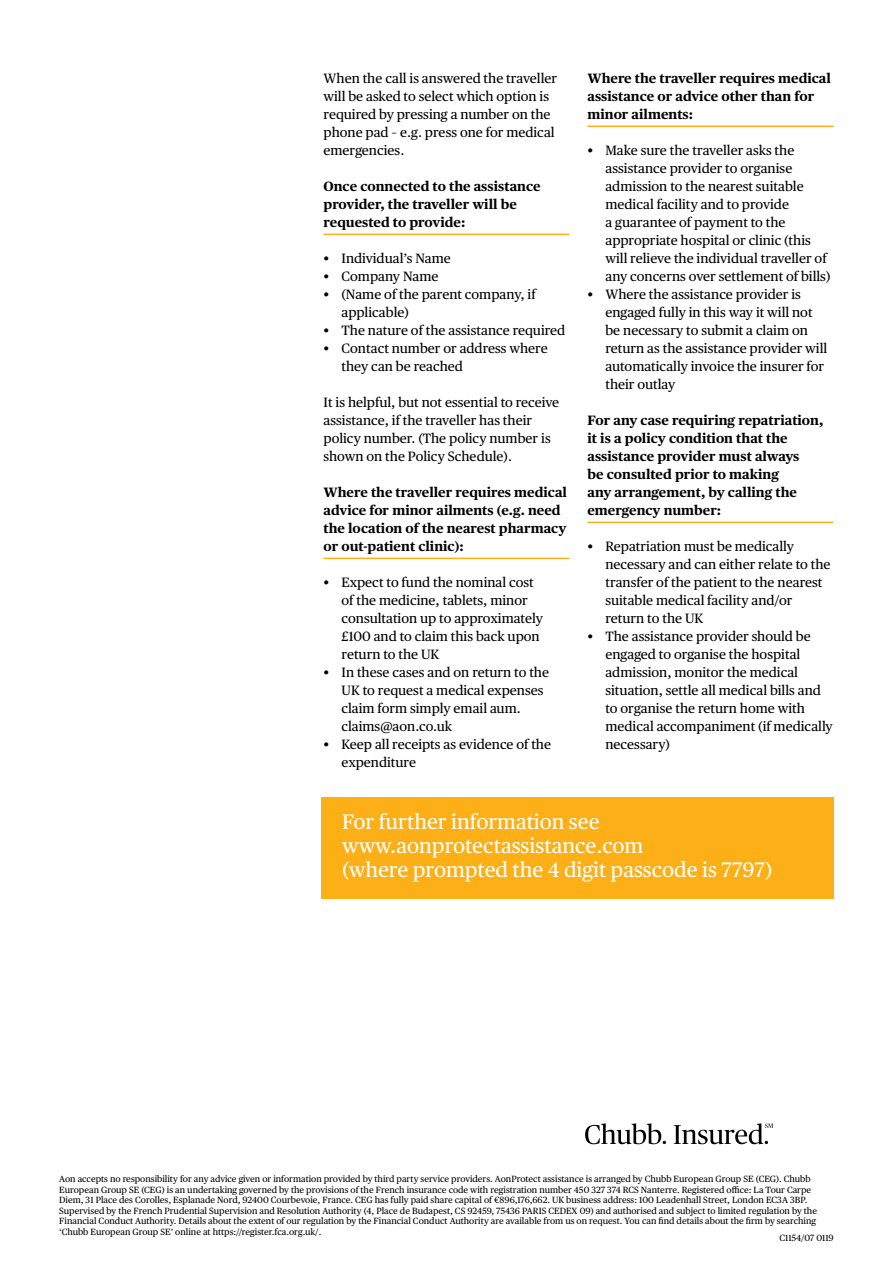
<style>
.page{position:relative;width:893px;height:1263px;background:#fff}
.page>*{position:absolute;margin:0;border:0;box-sizing:border-box;transform-origin:0 0}
.Body_Copy_Black{font:21px/24px "Chubb Publico Text";color:#fff}
.Body_Copy_Black-2{font:13.5px/18px "Chubb Publico Text";color:#000}
.Headings_Yellow_Rule{font:700 13.5px/18px "Chubb Publico Text";color:#000}
.Body_copy___Grey{font:9px/10.5px "Chubb Publico Text";color:#000}
.Section_Header_Conti{font:9px "Chubb Publico Text";color:#000}
</style>
<div class="page">
<hr style="left:324px;top:234px;width:245px;height:1px;background:#fcaf17">
<hr style="left:324px;top:558px;width:245px;height:1px;background:#fcaf17">
<hr style="left:587px;top:126px;width:246px;height:1px;background:#fcaf17">
<hr style="left:587px;top:522px;width:246px;height:1px;background:#fcaf17">
<div style="left:321px;top:798px;width:513px;height:101px;background:#fcaf17"></div>
<svg style="left:585px;top:1123px;width:81px;height:21px"></svg>
<svg style="left:674px;top:1123px;width:99px;height:21px"></svg>
<p class="Body_Copy_Black-2" style="left:324px;top:68px;width:235px">When the call is answered the traveller will be asked to select which option is required by pressing a number on the phone pad – e.g. press one for medical emergencies.</p>
<p class="Headings_Yellow_Rule" style="left:324px;top:176px;width:219px">Once connected to the assistance provider, the traveller will be requested to provide:</p>
<p class="Body_Copy_Black-2" style="left:324px;top:248px;width:129px">• Individual’s Name</p>
<p class="Body_Copy_Black-2" style="left:324px;top:266px;width:116px">• Company Name</p>
<p class="Body_Copy_Black-2" style="left:342px;top:284px;width:196px;text-indent:-18px">• (Name of the parent company, if applicable)</p>
<p class="Body_Copy_Black-2" style="left:324px;top:320px;width:243px">• The nature of the assistance required</p>
<p class="Body_Copy_Black-2" style="left:342px;top:338px;width:208px;text-indent:-18px">• Contact number or address where they can be reached</p>
<p class="Body_Copy_Black-2" style="left:324px;top:392px;width:237px">It is helpful, but not essential to receive assistance, if the traveller has their policy number. (The policy number is shown on the Policy Schedule).</p>
<p class="Headings_Yellow_Rule" style="left:324px;top:482px;width:245px">Where the traveller requires medical advice for minor ailments (e.g. need the location of the nearest pharmacy or out-patient clinic):</p>
<p class="Body_Copy_Black-2" style="left:342px;top:572px;width:203px;text-indent:-18px">• Expect to fund the nominal cost of the medicine, tablets, minor consultation up to approximately £100 and to claim this back upon return to the UK</p>
<p class="Body_Copy_Black-2" style="left:342px;top:662px;width:209px;text-indent:-18px">• In these cases and on return to the<br>UK to request a medical expenses claim form simply email aum. claims@aon.co.uk</p>
<p class="Body_Copy_Black-2" style="left:342px;top:734px;width:211px;text-indent:-18px">• Keep all receipts as evidence of the expenditure</p>
<p class="Headings_Yellow_Rule" style="left:587px;top:68px;width:245px">Where the traveller requires medical assistance or advice other than for minor ailments:</p>
<p class="Body_Copy_Black-2" style="left:605px;top:140px;width:226px;text-indent:-18px">• Make sure the traveller asks the assistance provider to organise admission to the nearest suitable medical facility and to provide<br>a guarantee of payment to the appropriate hospital or clinic (this will relieve the individual traveller of any concerns over settlement of bills)</p>
<p class="Body_Copy_Black-2" style="left:605px;top:284px;width:223px;text-indent:-18px">• Where the assistance provider is engaged fully in this way it will not be necessary to submit a claim on return as the assistance provider will automatically invoice the insurer for their outlay</p>
<p class="Headings_Yellow_Rule" style="left:587px;top:410px;width:238px">For any case requiring repatriation, it is a policy condition that the assistance provider must always<br>be consulted prior to making<br>any arrangement, by calling the emergency number:</p>
<p class="Body_Copy_Black-2" style="left:605px;top:536px;width:227px;text-indent:-18px">• Repatriation must be medically necessary and can either relate to the transfer of the patient to the nearest suitable medical facility and/or return to the UK</p>
<p class="Body_Copy_Black-2" style="left:605px;top:626px;width:229px;text-indent:-18px">• The assistance provider should be engaged to organise the hospital admission, monitor the medical situation, settle all medical bills and to organise the return home with medical accompaniment (if medically necessary)</p>
<p class="Body_Copy_Black" style="left:342px;top:809px;width:432px">For further information see www.aonprotectassistance.com<br>(where prompted the 4 digit passcode is 7797)</p>
<p class="Body_copy___Grey" style="left:59px;top:1173px;width:759px">Aon accepts no responsibility for any advice given or information provided by third party service providers. AonProtect assistance is arranged by Chubb European Group SE (CEG). Chubb European Group SE (CEG) is an undertaking governed by the provisions of the French insurance code with registration number 450 327 374 RCS Nanterre. Registered office: La Tour Carpe Diem, 31 Place des Corolles, Esplanade Nord, 92400 Courbevoie, France. CEG has fully paid share capital of €896,176,662. UK business address: 100 Leadenhall Street, London EC3A 3BP.<br>Supervised by the French Prudential Supervision and Resolution Authority (4, Place de Budapest, CS 92459, 75436 PARIS CEDEX 09) and authorised and subject to limited regulation by the Financial Conduct Authority. Details about the extent of our regulation by the Financial Conduct Authority are available from us on request. You can find details about the firm by searching ‘Chubb European Group SE’ online at https://register.fca.org.uk/.</p>
<p class="Section_Header_Conti" style="left:779px;top:1231px;width:56px">C1154/07 0119</p>
</div>
